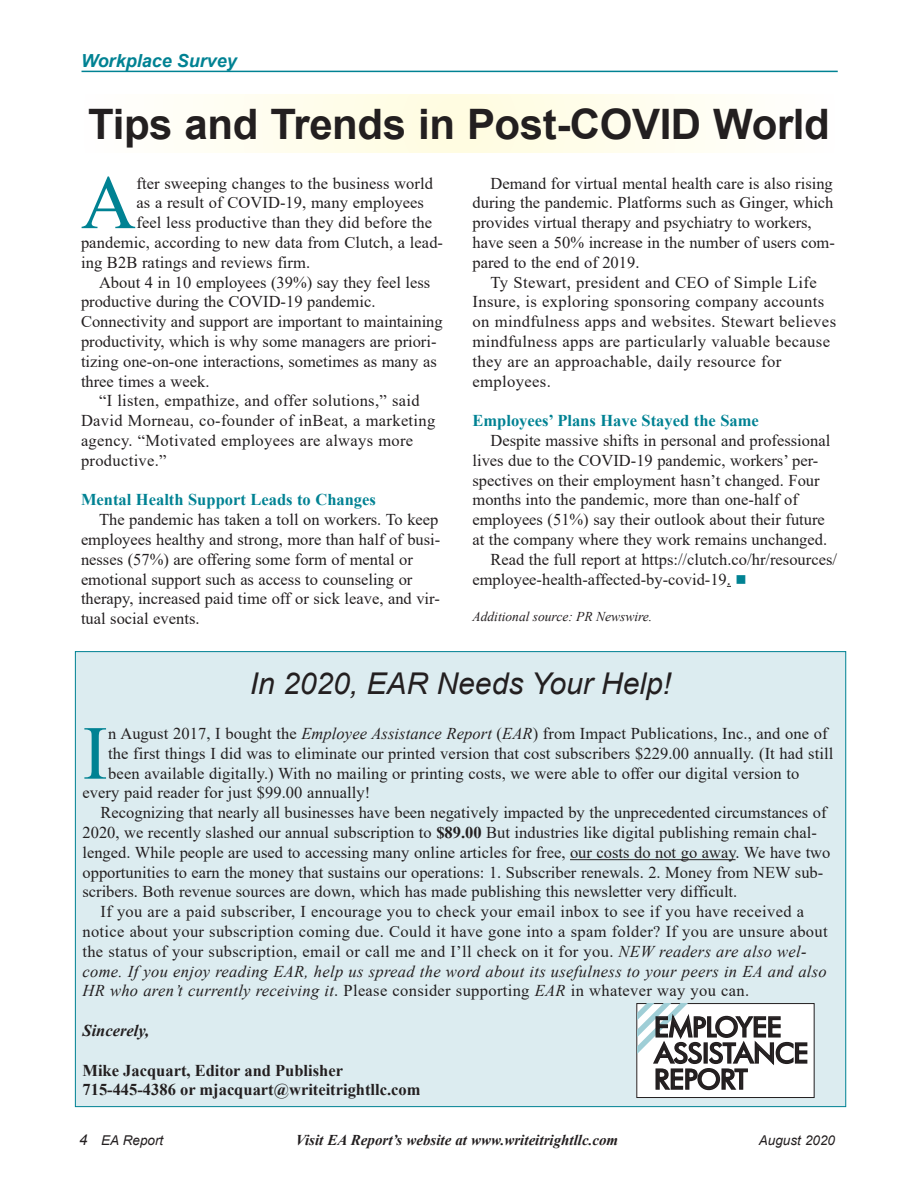
<style>
.page{position:relative;width:918px;height:1188px;background:#fff}
.page>*{position:absolute;margin:0;border:0;box-sizing:border-box;transform-origin:0 0}
.Drop_Cap{font:76.35px "Times New Roman";color:#008293}
.Heading{font:700 42px "Arial";letter-spacing:-.01em;color:#231f20}
.Subhead{font:italic 30px "Arial";color:#231f20}
.t1{font:500 26.1px "Futura";letter-spacing:.005em;color:#231f20;scale:1.05 1}
.t2{font:italic 700 18px "Arial";color:#008293}
.Body_Copy{font:16.5px/19.8px "Times New Roman";color:#231f20}
.Body_Copy-2{font:16.5px/19.8px "Times New Roman";letter-spacing:.02em;color:#231f20}
.Drop_Cap-2{font:16.5px "Times New Roman";letter-spacing:.005em;color:#231f20}
.t3{font:700 16.5px "Times New Roman";color:#231f20}
.Body_Heading{font:700 16.5px "Times New Roman";color:#008293}
.t4{font:italic 700 16.5px "Times New Roman";color:#231f20}
.t5{font:italic 700 15px "Times New Roman";color:#231f20}
.Source{font:italic 13.5px "Times New Roman";color:#231f20}
.t6{font:italic 13.5px "Arial";color:#231f20}
.s1{color:#008293}
.s2{font-style:italic}
.s3{font-weight:700}
.s4{font-size:15px}
</style>
<div class="page">
<hr style="left:82px;top:71px;width:756px;height:1px;background:#008293">
<svg style="left:203px;top:95px;width:513px;height:57px"></svg>
<div style="left:75px;top:652px;width:771px;height:455px;background:#dcecf0"></div>
<hr style="left:570px;top:859px;width:166px;height:1px;background:#231f20">
<div style="left:637px;top:1004px;width:177px;height:94px;background:#fff"></div>
<div style="left:637px;top:1003px;width:177px;height:95px;border:1px solid #231f20"></div>
<img style="left:637px;top:1004px;width:50px;height:50px">
<svg style="left:652px;top:1011px;width:156px;height:80px"></svg>
<p class="t2" style="left:81px;top:49px;width:157px">Workplace Survey</p>
<p class="Heading" style="left:88px;top:94px;width:743px">Tips and Trends in Post-COVID World</p>
<p class="Drop_Cap" style="left:81px;top:149px;width:57px">A</p>
<p class="Drop_Cap-2" style="left:136px;top:171px;width:298px">fter sweeping changes to the business world</p>
<p class="Body_Copy" style="left:472px;top:173px;width:364px;text-indent:18px">Demand for virtual mental health care is also rising during the pandemic. Platforms such as Ginger, which provides virtual therapy and psychiatry to workers, have seen a 50% increase in the number of users com&shy;pared to the end of 2019.</p>
<p class="Body_Copy-2" style="left:472px;top:272px;width:365px;text-indent:18px">Ty Stewart, president and CEO of Simple Life Insure, is exploring sponsoring company accounts on mindfulness apps and websites. Stewart believes mindfulness apps are particularly valuable because they are an approachable, daily resource for employees.</p>
<p class="Body_Heading" style="left:472px;top:409px;width:288px">Employees’ Plans Have Stayed the Same</p>
<p class="Body_Copy" style="left:472px;top:430px;width:359px;text-indent:18px">Despite massive shifts in personal and professional lives due to the COVID-19 pandemic, workers’ per&shy;spectives on their employment hasn’t changed. Four months into the pandemic, more than one-half of employees (51%) say their outlook about their future at the company where they work remains unchanged.</p>
<p class="Body_Copy" style="left:472px;top:549px;width:366px;text-indent:18px">Read the full report at https://clutch.co/hr/resources/ employee-health-affected-by-covid-19. <span class="s1">■</span></p>
<p class="Source" style="left:472px;top:607px;width:181px">Additional source: PR Newswire.</p>
<p class="Drop_Cap-2" style="left:136px;top:191px;width:289px">as a result of COVID-19, many employees</p>
<p class="Drop_Cap-2" style="left:136px;top:211px;width:297px">feel less productive than they did before the</p>
<p class="Drop_Cap-2" style="left:81px;top:231px;width:364px">pandemic, according to new data from Clutch, a lead-</p>
<p class="Drop_Cap-2" style="left:81px;top:251px;width:231px">ing B2B ratings and reviews firm.</p>
<p class="Body_Copy" style="left:81px;top:272px;width:363px;text-indent:18px">About 4 in 10 employees (39%) say they feel less productive during the COVID-19 pandemic.<br>Connectivity and support are important to maintaining productivity, which is why some managers are priori&shy;tizing one-on-one interactions, sometimes as many as three times a week.</p>
<p class="Body_Copy-2" style="left:81px;top:390px;width:356px;text-indent:18px">“I listen, empathize, and offer solutions,” said David Morneau, co-founder of inBeat, a marketing agency. “Motivated employees are always more productive.”</p>
<p class="Body_Heading" style="left:81px;top:488px;width:296px">Mental Health Support Leads to Changes</p>
<p class="Body_Copy" style="left:81px;top:509px;width:361px;text-indent:18px">The pandemic has taken a toll on workers. To keep employees healthy and strong, more than half of busi&shy;nesses (57%) are offering some form of mental or emotional support such as access to counseling or therapy, increased paid time off or sick leave, and vir&shy;tual social events.</p>
<p class="Subhead" style="left:250px;top:664px;width:423px">In 2020, EAR Needs Your Help!</p>
<p class="Drop_Cap" style="left:82px;top:699px;width:27px">I</p>
<p class="Drop_Cap-2" style="left:108px;top:722px;width:721px">n August 2017, I bought the <span class="s2">Employee Assistance Report</span> (<span class="s2">EAR</span>) from Impact Publications, Inc., and one of</p>
<p class="Drop_Cap-2" style="left:108px;top:742px;width:727px">the first things I did was to eliminate our printed version that cost subscribers $229.00 annually. (It had still</p>
<p class="Drop_Cap-2" style="left:108px;top:762px;width:693px">been available digitally.) With no mailing or printing costs, we were able to offer our digital version to</p>
<p class="Drop_Cap-2" style="left:83px;top:781px;width:289px">every paid reader for just $99.00 annually!</p>
<p class="Body_Copy" style="left:83px;top:802px;width:749px;text-indent:18px">Recognizing that nearly all businesses have been negatively impacted by the unprecedented circumstances of 2020, we recently slashed our annual subscription to <span class="s3">$89.00</span> But industries like digital publishing remain chal&shy;lenged. While people are used to accessing many online articles for free, our costs do not go away. We have two opportunities to earn the money that sustains our operations: 1. Subscriber renewals. 2. Money from NEW sub&shy;scribers. Both revenue sources are down, which has made publishing this newsletter very difficult.</p>
<p class="Body_Copy-2" style="left:83px;top:901px;width:747px;text-indent:18px">If you are a paid subscriber, I encourage you to check your email inbox to see if you have received a notice about your subscription coming due. Could it have gone into a spam folder? If you are unsure about the status of your subscription, email or call me and I’ll check on it for you. <span class="s2">NEW readers are also wel&shy;come. If you enjoy reading EAR, help us spread the word about its usefulness to your peers in EA and also HR who aren’t currently receiving it</span>. Please consider supporting <span class="s2">EAR</span> in whatever way you can.</p>
<p class="t4" style="left:83px;top:1019px;width:68px">Sincerely,</p>
<p class="t3" style="left:83px;top:1058px;width:262px">Mike Jacquart, Editor and Publisher</p>
<p class="t3" style="left:83px;top:1078px;width:340px">715-445-4386 or mjacquart@writeitrightllc.com</p>
<p class="t1" style="left:654px;top:1009px;width:122px">EMPLOYEE</p>
<p class="t1" style="left:654px;top:1036px;width:148px">ASSISTANCE</p>
<p class="t1" style="left:654px;top:1062px;width:90px">REPORT</p>
<p class="t6" style="left:79px;top:1131px;width:86px"><span class="s4">4</span> EA Report</p>
<p class="t5" style="left:296px;top:1129px;width:324px">Visit EA Report’s website at www.writeitrightllc.com</p>
<p class="t6" style="left:759px;top:1131px;width:78px">August 2020</p>
</div>
